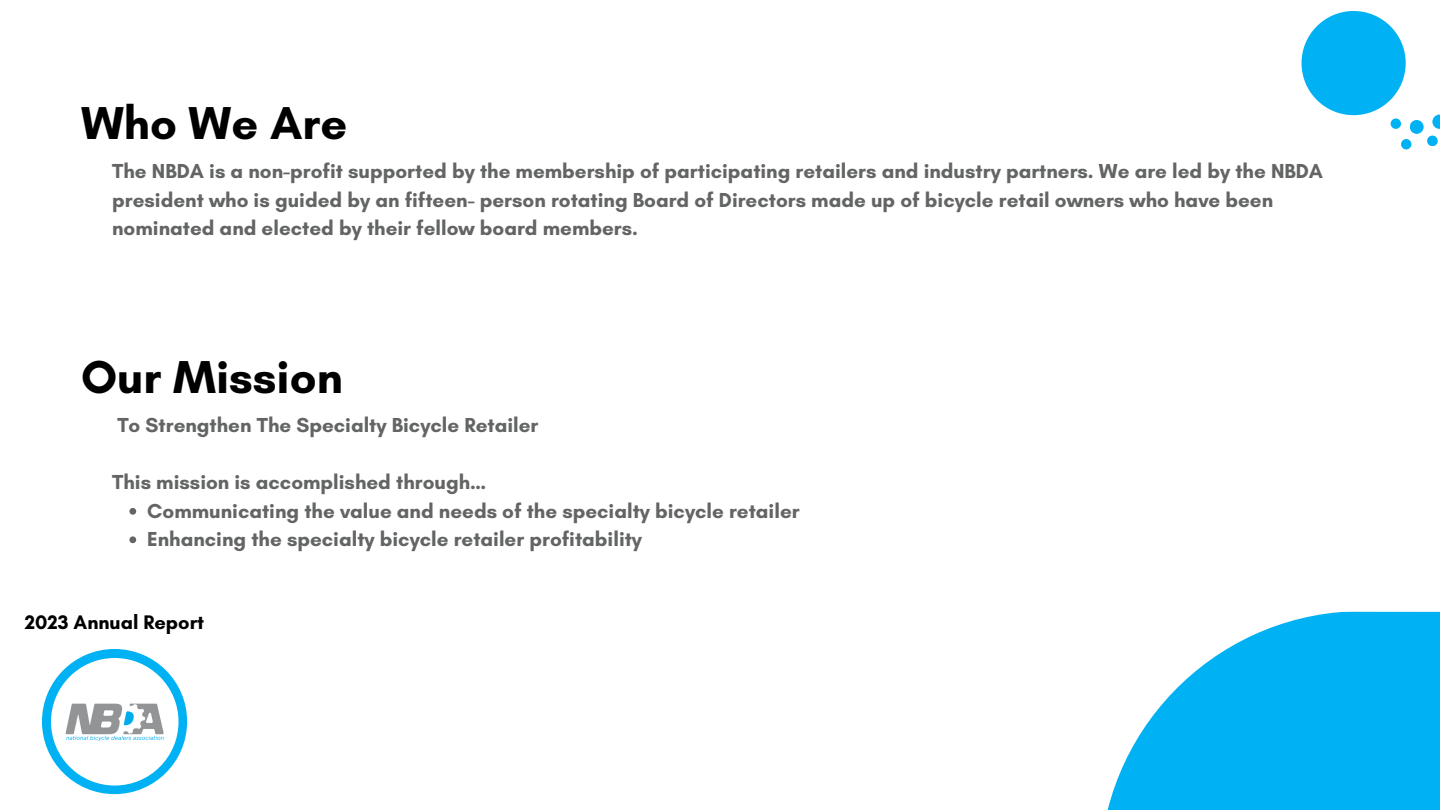
<style>
.page{position:relative;width:1440px;height:810px;background:#fff}
.page>*{position:absolute;margin:0;border:0;box-sizing:border-box;transform-origin:0 0}
.t1{font:700 47px "Glacial Indifference";color:#000}
.t2{font:700 20.6px/28.5px "Glacial Indifference";color:#636464}
.t3{font:700 20px "Glacial Indifference";color:#000}
</style>
<div class="page">
<svg style="left:1107px;top:611px;width:333px;height:199px;fill:#00b1f3"></svg>
<div style="left:1302px;top:11px;width:104px;height:104px;background:#00b1f3;border-radius:50%"></div>
<div style="left:1410px;top:120px;width:14px;height:14px;background:#00b1f3;border-radius:50%"></div>
<div style="left:1401px;top:139px;width:10px;height:10px;background:#00b1f3;border-radius:50%"></div>
<div style="left:1391px;top:118px;width:10px;height:11px;background:#00b1f3;border-radius:50%"></div>
<div style="left:1427px;top:136px;width:11px;height:10px;background:#00b1f3;border-radius:50%"></div>
<svg style="left:1432px;top:115px;width:8px;height:14px"></svg>
<div style="left:42px;top:649px;width:145px;height:145px;background:#00b1f3;border-radius:50%"></div>
<img style="left:51px;top:658px;width:128px;height:128px;border-radius:50%">
<svg style="left:129px;top:508px;width:7px;height:7px"></svg>
<svg style="left:129px;top:536px;width:7px;height:7px"></svg>
<h1 class="t1" style="left:81px;top:94px;width:268px">Who We Are</h1>
<p class="t2" style="left:112px;top:157px;width:1212px">The NBDA is a non-profit supported by the membership of participating retailers and industry partners. We are led by the NBDA president who is guided by an fifteen- person rotating Board of Directors made up of bicycle retail owners who have been nominated and elected by their fellow board members.</p>
<h1 class="t1" style="left:81px;top:348px;width:263px">Our Mission</h1>
<p class="t2" style="left:117px;top:411px;width:423px">To Strengthen The Specialty Bicycle Retailer</p>
<p class="t2" style="left:147px;top:468px;width:654px;text-indent:-35px">This mission is accomplished through…<br>Communicating the value and needs of the specialty bicycle retailer<br>Enhancing the specialty bicycle retailer profitability</p>
<p class="t3" style="left:25px;top:610px;width:181px">2023 Annual Report</p>
</div>
